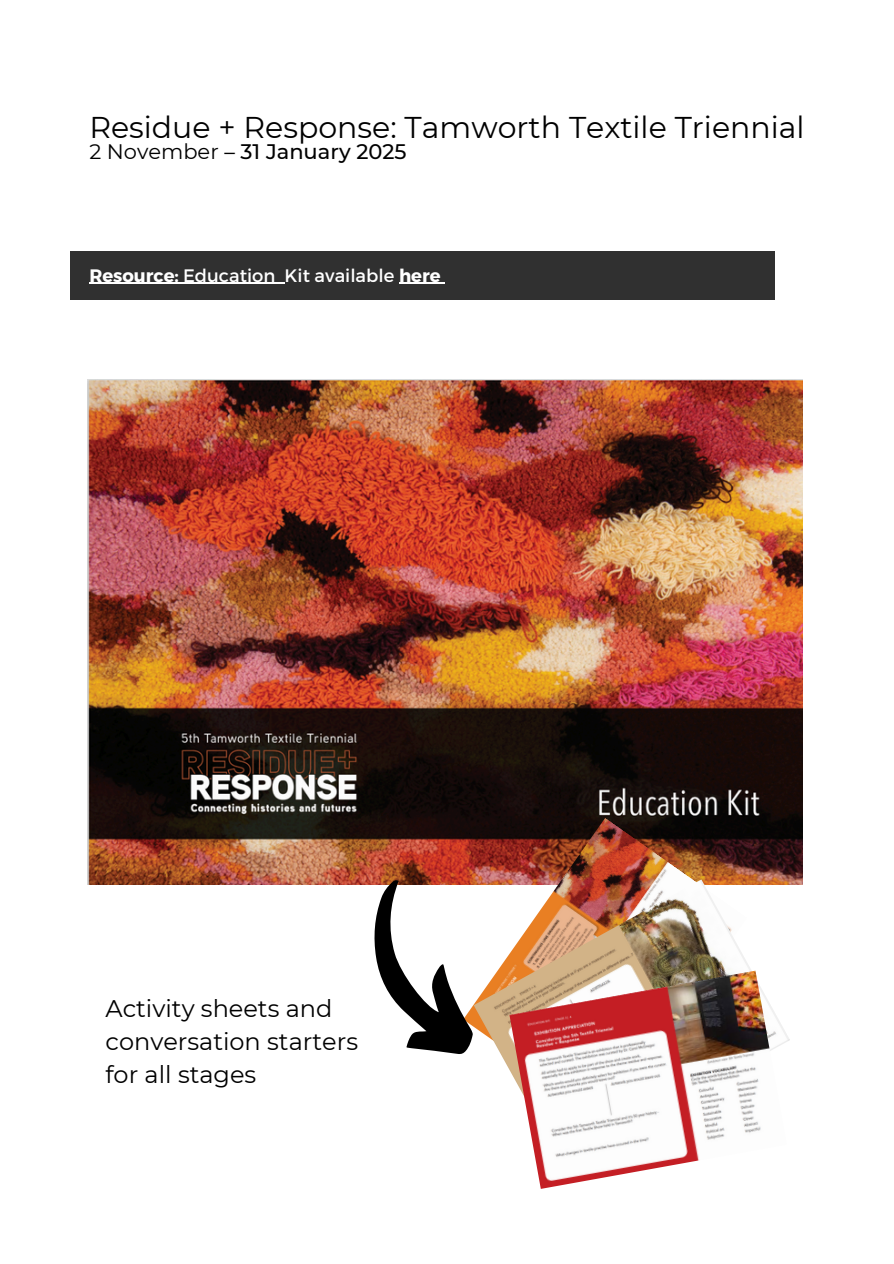
<style>
.page{position:relative;width:894px;height:1264px;background:#fff}
.page>*{position:absolute;margin:0;border:0;box-sizing:border-box;transform-origin:0 0}
.t1{font:30px "Montserrat";color:#000}
.t2{font:24px/32.7px "Montserrat";color:#000}
.t3{font:500 21px "Montserrat";color:#000}
.t4{font:18px "Montserrat";color:#fff}
.s1{font-weight:400}
.s2{font-weight:700}
</style>
<div class="page">
<div style="left:71px;top:251px;width:703px;height:49px;background:#303030"></div>
<img style="left:87px;top:379px;width:714px;height:505px">
<img style="left:463px;top:818px;width:283px;height:61px">
<img style="left:479px;top:879px;width:310px;height:190px">
<img style="left:509px;top:970px;width:277px;height:218px">
<svg style="left:343px;top:875px;width:136px;height:179px"></svg>
<hr style="left:89px;top:283px;width:94px;height:1px;background:#fff">
<hr style="left:183px;top:283px;width:92px;height:1px;background:#fff">
<hr style="left:399px;top:283px;width:41px;height:1px;background:#fff">
<p class="t1" style="left:89px;top:109px;width:716px">Residue + Response: Tamworth Textile Triennial</p>
<p class="t3" style="left:89px;top:139px;width:319px"><span class="s1">2 November</span> – 31 January 2025</p>
<p class="t4" style="left:89px;top:264px;width:352px"><span class="s2">Resource:</span> Education Kit available <span class="s2">here</span></p>
<p class="t2" style="left:105px;top:992px;width:254px">Activity sheets and conversation starters for all stages</p>
</div>
